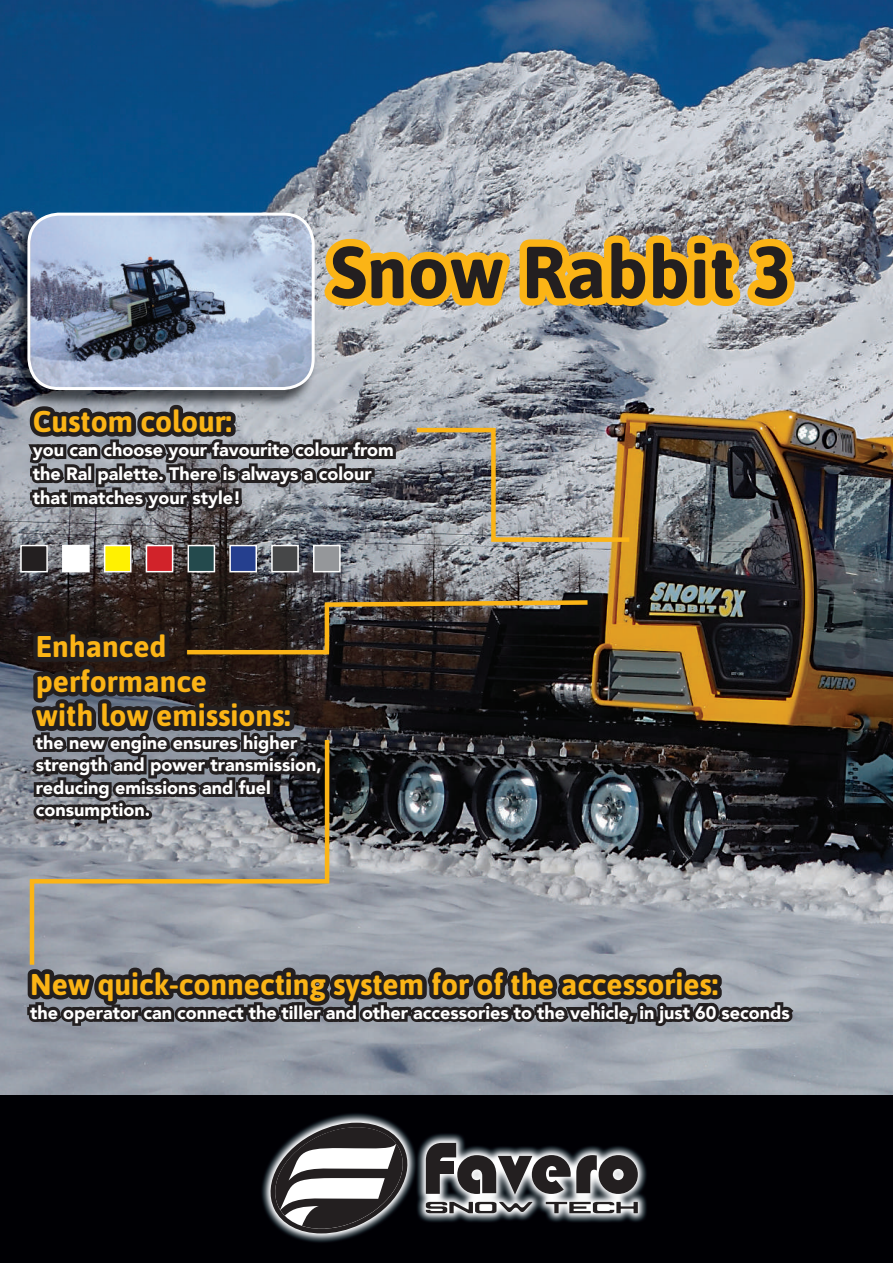
<style>
.page{position:relative;width:893px;height:1263px;background:#fff}
.page>*{position:absolute;margin:0;border:0;box-sizing:border-box;transform-origin:0 0}
.t1{font:700 73.35px "Asap";color:#231f20}
.t2{font:700 30px/34.5px "Asap";color:#fbb416}
.t3{font:900 18px/22.5px "Avenir";color:#fff}
</style>
<div class="page">
<img style="left:0;top:0;width:893px;height:1095px">
<svg style="left:412px;top:426px;width:222px;height:118px;background:#938f8a"></svg>
<svg style="left:27px;top:834px;width:305px;height:114px;background:#a0a1a1"></svg>
<div style="left:21px;top:545px;width:26px;height:27px;background:#231f20"></div>
<div style="left:20px;top:545px;width:28px;height:27px;border:2px solid #fff"></div>
<div style="left:62px;top:545px;width:28px;height:27px;background:#fff"></div>
<div style="left:104px;top:545px;width:28px;height:27px;background:#fff101;border:2px solid #fff"></div>
<div style="left:146px;top:545px;width:27px;height:27px;background:#d1232a;border:2px solid #fff"></div>
<div style="left:188px;top:545px;width:27px;height:27px;background:#244a4d;border:2px solid #fff"></div>
<div style="left:229px;top:545px;width:28px;height:27px;background:#253f8e;border:2px solid #fff"></div>
<div style="left:271px;top:545px;width:28px;height:27px;background:#464748;border:2px solid #fff"></div>
<div style="left:313px;top:545px;width:28px;height:27px;background:#95979a;border:2px solid #fff"></div>
<img style="left:12px;top:215px;width:304px;height:194px">
<img style="left:30px;top:214px;width:283px;height:174px">
<div style="left:27px;top:213px;width:288px;height:177px;border:3px solid #fff;border-radius:30px"></div>
<svg style="left:312px;top:215px;width:494px;height:129px;background:#c5ab72"></svg>
<div style="left:0;top:1095px;width:893px;height:168px;background:#000004"></div>
<img style="left:261px;top:1113px;width:386px;height:130px">
<svg style="left:267px;top:1120px;width:143px;height:116px;background:#666567"></svg>
<svg style="left:426px;top:1143px;width:212px;height:51px;background:#555557"></svg>
<div style="left:429px;top:1161px;width:24px;height:13px;background:#231f20"></div>
<svg style="left:426px;top:1202px;width:106px;height:11px"></svg>
<svg style="left:546px;top:1202px;width:92px;height:11px"></svg>
<svg style="left:23px;top:948px;width:775px;height:104px;background:#71747b"></svg>
<svg style="left:24px;top:400px;width:375px;height:138px;background:#67686d"></svg>
<svg style="left:25px;top:598px;width:567px;height:236px;background:#343130"></svg>
<h1 class="t1" style="left:330px;top:230px;width:463px">Snow Rabbit 3</h1>
<h2 class="t2" style="left:33px;top:404px;width:200px">Custom colour:</h2>
<p class="t3" style="left:33px;top:437px;width:362px;line-height:24px">you can choose your favourite colour from the Ral palette. There is always a colour that matches your style!</p>
<h2 class="t2" style="left:36px;top:629px;width:256px">Enhanced performance<br>with low emissions:</h2>
<p class="t3" style="left:36px;top:731px;width:287px">the new engine ensures higher strength and power transmission, reducing emissions and fuel consumption.</p>
<h2 class="t2" style="left:30px;top:967px;width:689px">New quick-connecting system for of the accessories:</h2>
<p class="t3" style="left:30px;top:1001px;width:761px">the operator can connect the tiller and other accessories to the vehicle, in just 60 seconds</p>
</div>
